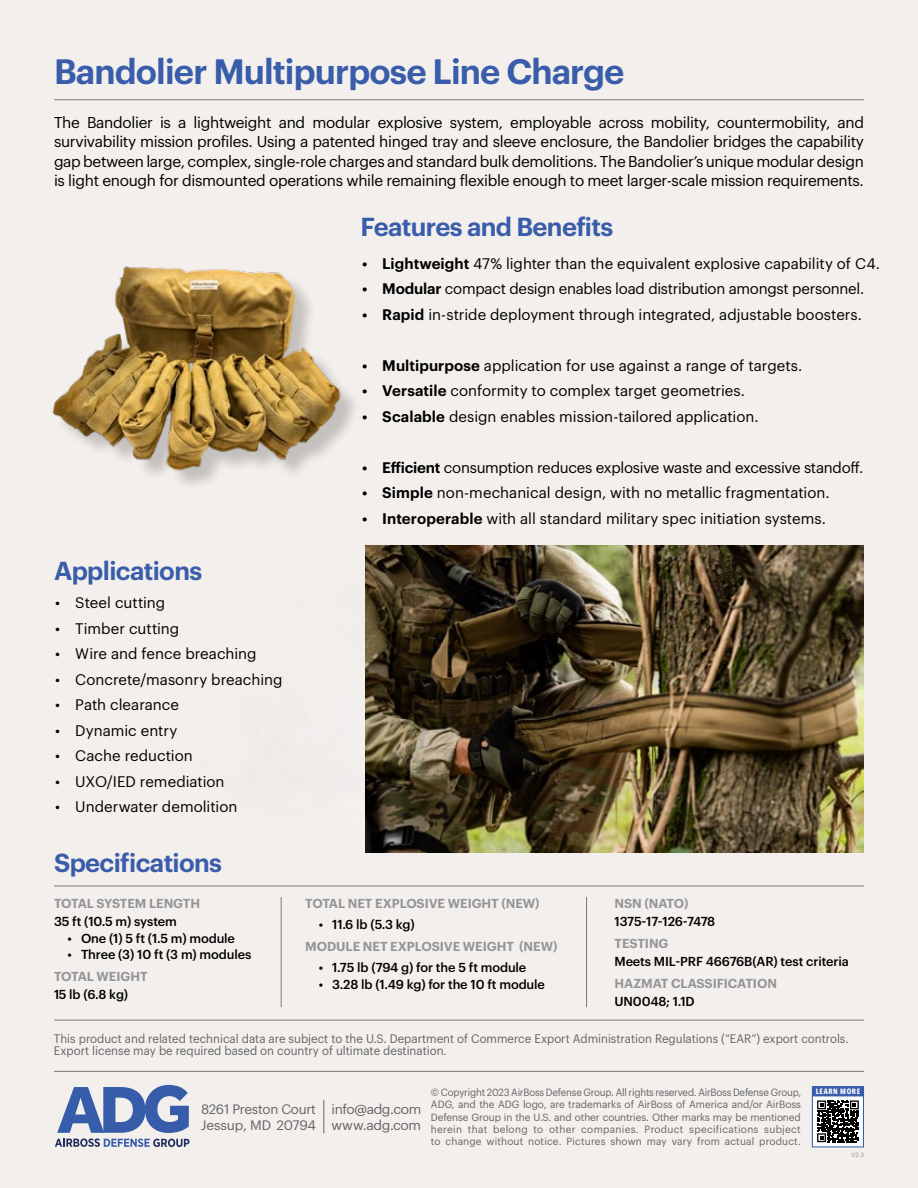
<style>
.page{position:relative;width:918px;height:1188px;background:#f3efec}
.page>*{position:absolute;margin:0;border:0;box-sizing:border-box;transform-origin:0 0}
.t1{font:600 34.5px "Graphik";letter-spacing:-.025em;color:#395daa}
.t2{font:600 25.5px "Graphik";letter-spacing:-.025em;color:#395daa}
.t3{font:15.3px/19.5px "Graphik";letter-spacing:-.02em;color:#000;text-align:justify}
.t4{font:15px "Graphik";color:#000}
.t5{font:15px "Graphik";letter-spacing:-.02em;color:#000}
.t6{font:13.35px/16.5px "Graphik";letter-spacing:-.02em;color:#636466}
.t7{font:500 12.75px "Graphik";letter-spacing:-.01em;color:#000}
.t8{font:600 12.75px "Graphik";letter-spacing:-.005em;color:#939598}
.t9{font:12.15px/12px "Graphik";color:#636466;scale:.95 1}
.t10{font:10.35px/12.5px "Graphik";letter-spacing:.015em;color:#636466;text-align:justify;scale:.95 1}
.t11{font:700 7.65px "Avenir Next Condensed";letter-spacing:.075em;color:#fff}
.t12{font:6.15px "Graphik";color:#939598}
.s1{font-weight:600}
</style>
<div class="page">
<div style="left:103px;top:415px;width:503px;height:489px;background:#f3efec"></div>
<hr style="left:54px;top:886px;width:810px;height:1px;background:#000">
<hr style="left:586px;top:897px;width:1px;height:110px;background:#000">
<hr style="left:281px;top:897px;width:1px;height:110px;background:#000">
<hr style="left:54px;top:99px;width:810px;height:1px;background:#000">
<hr style="left:54px;top:1020px;width:810px;height:1px;background:#000">
<img style="left:365px;top:546px;width:499px;height:306px">
<hr style="left:54px;top:1071px;width:810px;height:1px;background:#000">
<img style="left:28px;top:237px;width:347px;height:254px">
<div style="left:812px;top:1095px;width:52px;height:52px;background:#fff;border:1px solid #395daa"></div>
<div style="left:812px;top:1087px;width:52px;height:9px;background:#395daa"></div>
<div style="left:812px;top:1086px;width:52px;height:10px;border:1px solid #395daa"></div>
<svg style="left:55px;top:1085px;width:135px;height:62px;background:#8fa0c6"></svg>
<hr style="left:323px;top:1100px;width:1px;height:33px;background:#636466">
<svg style="left:817px;top:1101px;width:42px;height:41px"></svg>
<h1 class="t1" style="left:54px;top:45px;width:572px">Bandolier Multipurpose Line Charge</h1>
<p class="t3" style="left:54px;top:111px;width:812px">The Bandolier is a lightweight and modular explosive system, employable across mobility, countermobility, and survivability mission profiles. Using a patented hinged tray and sleeve enclosure, the Bandolier bridges the capability gap between large, complex, single-role charges and standard bulk demolitions. The Bandolier’s unique modular design is light enough for dismounted operations while remaining flexible enough to meet larger-scale mission requirements.</p>
<h2 class="t2" style="left:54px;top:551px;width:150px">Applications</h2>
<p class="t4" style="left:55px;top:591px;width:112px">• Steel cutting</p>
<p class="t4" style="left:55px;top:617px;width:126px">• Timber cutting</p>
<p class="t4" style="left:55px;top:642px;width:203px">• Wire and fence breaching</p>
<p class="t4" style="left:55px;top:668px;width:229px">• Concrete/masonry breaching</p>
<p class="t4" style="left:55px;top:693px;width:126px">• Path clearance</p>
<p class="t4" style="left:55px;top:719px;width:124px">• Dynamic entry</p>
<p class="t4" style="left:55px;top:744px;width:139px">• Cache reduction</p>
<p class="t4" style="left:55px;top:770px;width:171px">• UXO/IED remediation</p>
<p class="t4" style="left:55px;top:795px;width:184px">• Underwater demolition</p>
<h2 class="t2" style="left:54px;top:844px;width:170px">Specifications</h2>
<p class="t8" style="left:54px;top:894px;width:148px">TOTAL SYSTEM LENGTH</p>
<p class="t7" style="left:54px;top:912px;width:124px">35 ft (10.5 m) system</p>
<p class="t7" style="left:68px;top:928px;width:169px">• One (1) 5 ft (1.5 m) module</p>
<p class="t7" style="left:68px;top:945px;width:185px">• Three (3) 10 ft (3 m) modules</p>
<p class="t8" style="left:54px;top:967px;width:95px">TOTAL WEIGHT</p>
<p class="t7" style="left:54px;top:985px;width:76px">15 lb (6.8 kg)</p>
<h2 class="t2" style="left:361px;top:207px;width:254px">Features and Benefits</h2>
<p class="t4" style="left:362px;top:252px;width:519px"><span class="s1">• Lightweight</span> 47% lighter than the equivalent explosive capability of C4.</p>
<p class="t4" style="left:362px;top:277px;width:504px"><span class="s1">• Modular</span> compact design enables load distribution amongst personnel.</p>
<p class="t4" style="left:362px;top:303px;width:502px"><span class="s1">• Rapid</span> in-stride deployment through integrated, adjustable boosters.</p>
<p class="t4" style="left:362px;top:354px;width:442px"><span class="s1">• Multipurpose</span> application for use against a range of targets.</p>
<p class="t4" style="left:362px;top:379px;width:385px"><span class="s1">• Versatile</span> conformity to complex target geometries.</p>
<p class="t4" style="left:362px;top:405px;width:398px"><span class="s1">• Scalable</span> design enables mission-tailored application.</p>
<p class="t5" style="left:362px;top:456px;width:503px"><span class="s1">• Efficient</span> consumption reduces explosive waste and excessive standoff.</p>
<p class="t4" style="left:362px;top:481px;width:469px"><span class="s1">• Simple</span> non-mechanical design, with no metallic fragmentation.</p>
<p class="t4" style="left:362px;top:507px;width:465px"><span class="s1">• Interoperable</span> with all standard military spec initiation systems.</p>
<p class="t8" style="left:305px;top:894px;width:236px">TOTAL NET EXPLOSIVE WEIGHT (NEW)</p>
<p class="t7" style="left:319px;top:915px;width:97px">• 11.6 lb (5.3 kg)</p>
<p class="t8" style="left:305px;top:937px;width:254px">MODULE NET EXPLOSIVE WEIGHT (NEW)</p>
<p class="t7" style="left:319px;top:958px;width:209px">• 1.75 lb (794 g) for the 5 ft module</p>
<p class="t7" style="left:319px;top:974px;width:228px">• 3.28 lb (1.49 kg) for the 10 ft module</p>
<p class="t8" style="left:615px;top:894px;width:75px">NSN (NATO)</p>
<p class="t7" style="left:615px;top:912px;width:102px">1375-17-126-7478</p>
<p class="t8" style="left:615px;top:934px;width:56px">TESTING</p>
<p class="t7" style="left:615px;top:952px;width:236px">Meets MIL-PRF 46676B(AR) test criteria</p>
<p class="t8" style="left:615px;top:974px;width:164px">HAZMAT CLASSIFICATION</p>
<p class="t7" style="left:615px;top:992px;width:82px">UN0048; 1.1D</p>
<p class="t9" style="left:54px;top:1032px;width:838px">This product and related technical data are subject to the U.S. Department of Commerce Export Administration Regulations (“EAR”) export controls.<br>Export license may be required based on country of ultimate destination.</p>
<p class="t6" style="left:201px;top:1100px;width:117px">8261 Preston Court<br>Jessup, MD 20794</p>
<p class="t6" style="left:332px;top:1100px;width:91px">info@adg.com www.adg.com</p>
<p class="t10" style="left:431px;top:1085px;width:391px">© Copyright 2023 AirBoss Defense Group. All rights reserved. AirBoss Defense Group, ADG, and the ADG logo, are trademarks of AirBoss of America and/or AirBoss Defense Group in the U.S. and other countries. Other marks may be mentioned herein that belong to other companies. Product specifications subject to change without notice. Pictures shown may vary from actual product.</p>
<p class="t11" style="left:816px;top:1087px;width:46px">LEARN MORE</p>
<p class="t12" style="left:851px;top:1151px;width:14px">V2.3</p>
</div>
